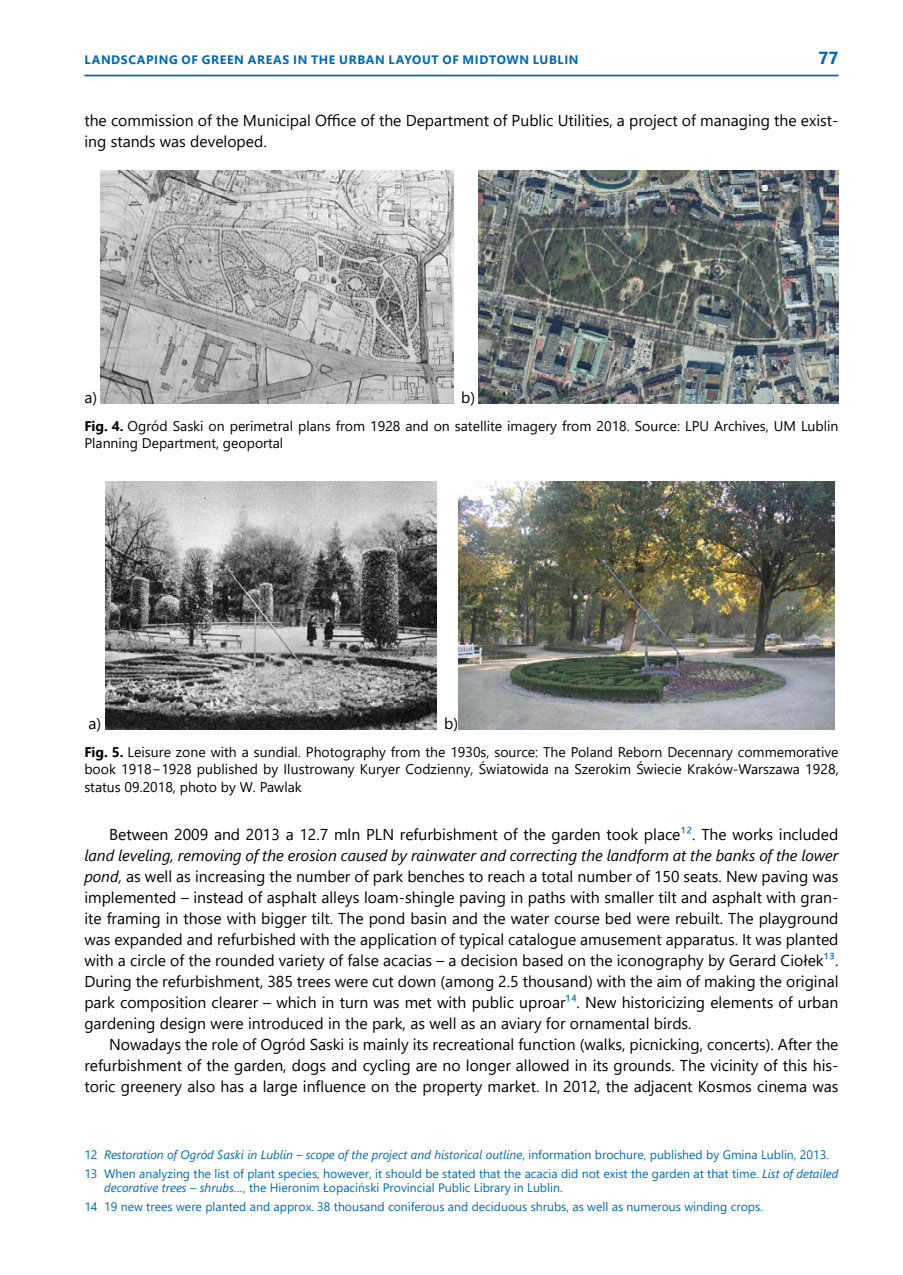
<style>
.page{position:relative;width:903px;height:1275px;background:#fff}
.page>*{position:absolute;margin:0;border:0;box-sizing:border-box;transform-origin:0 0}
.t1{font:700 17.5px "Segoe UI";color:#0068b4}
.t2{font:15.75px/21px "Segoe UI";color:#000;text-align:justify}
.t3{font:14px/17.5px "Segoe UI";color:#000}
.t4{font:12.25px/18.9px "Segoe UI";color:#0068b4}
.t5{font:700 12.25px "Segoe UI";letter-spacing:.055em;color:#0068b4}
.s1{font-weight:700}
.s2{color:#0068b4}
.s3{font-style:italic}
</style>
<div class="page">
<hr style="left:84px;top:75px;width:754px;height:1px;background:#0068b4">
<img style="left:101px;top:170px;width:352px;height:233px">
<img style="left:479px;top:170px;width:359px;height:233px">
<img style="left:106px;top:481px;width:330px;height:248px">
<img style="left:458px;top:481px;width:376px;height:248px">
<p class="t5" style="left:85px;top:49px;width:283px">LAN DSCAPING OF GREEN AREAS IN THE URBAN</p>
<p class="t5" style="left:389px;top:49px;width:189px">LAYOUT OF MIDTOWN LUBLIN</p>
<p class="t1" style="left:818px;top:42px;width:22px">77</p>
<p class="t2" style="left:84px;top:109px;width:756px">the commission of the Municipal Office of the Department of Public Utilities, a project of managing the exist&shy;ing stands was developed.</p>
<p class="t2" style="left:84px;top:386px;width:14px">a)</p>
<p class="t2" style="left:461px;top:386px;width:16px">b)</p>
<p class="t3" style="left:84px;top:416px;width:756px"><span class="s1">FIG. 4.</span> Ogród Saski on perimetral plans from 1928 and on satellite imagery from 2018. Source: LPU Archives, UM Lublin<br>Planning Department, geoportal</p>
<p class="t2" style="left:89px;top:712px;width:14px">a)</p>
<p class="t2" style="left:444px;top:712px;width:16px">b)</p>
<p class="t3" style="left:84px;top:741px;width:756px;text-align:justify"><span class="s1">FIG. 5.</span> Leisure zone with a sundial. Photography from the 1930s, source: The Poland Reborn Decennary commemorative book 1918−1928 published by Ilustrowany Kuryer Codzienny, Światowida na Szerokim Świecie Kraków-Warszawa 1928, status 09.2018, photo by W. Pawlak</p>
<p class="t2" style="left:84px;top:823px;width:756px;text-indent:25px">Between 2009 and 2013 a 12.7 mln PLN refurbishment of the garden took place<span class="s2">12</span>. The works included <span class="s3">land leveling, removing of the erosion caused by rainwater and correcting the landform at the banks of the lower pond,</span> as well as increasing the number of park benches to reach a total number of 150 seats. New paving was implemented – instead of asphalt alleys loam-shingle paving in paths with smaller tilt and asphalt with gran&shy;ite framing in those with bigger tilt. The pond basin and the water course bed were rebuilt. The playground was expanded and refurbished with the application of typical catalogue amusement apparatus. It was planted with a circle of the rounded variety of false acacias – a decision based on the iconography by Gerard Ciołek<span class="s2">13</span>.<br>During the refurbishment, 385 trees were cut down (among 2.5 thousand) with the aim of making the original park composition clearer – which in turn was met with public uproar<span class="s2">14</span>. New historicizing elements of urban gardening design were introduced in the park, as well as an aviary for ornamental birds.</p>
<p class="t2" style="left:84px;top:1033px;width:756px;text-indent:25px">Nowadays the role of Ogród Saski is mainly its recreational function (walks, picnicking, concerts). After the refurbishment of the garden, dogs and cycling are no longer allowed in its grounds. The vicinity of this his&shy;toric greenery also has a large influence on the property market. In 2012, the adjacent Kosmos cinema was</p>
<p class="t4" style="left:84px;top:1144px;width:756px">12 <span class="s3">Restoration of Ogród Saski in Lublin – scope of the project and historical outline</span>, information brochure, published by Gmina Lublin, 2013.<br>13 When analyzing the list of plant species, however, it should be stated that the acacia did not exist the garden at that time. <span class="s3">List of detailed</span></p>
<p class="t4" style="left:84px;top:1177px;width:680px;text-indent:20px"><span class="s3">decorative trees – shrubs…</span>, the Hieronim Łopaciński Provincial Public Library in Lublin.<br>14 19 new trees were planted and approx. 38 thousand coniferous and deciduous shrubs, as well as numerous winding crops.</p>
</div>
